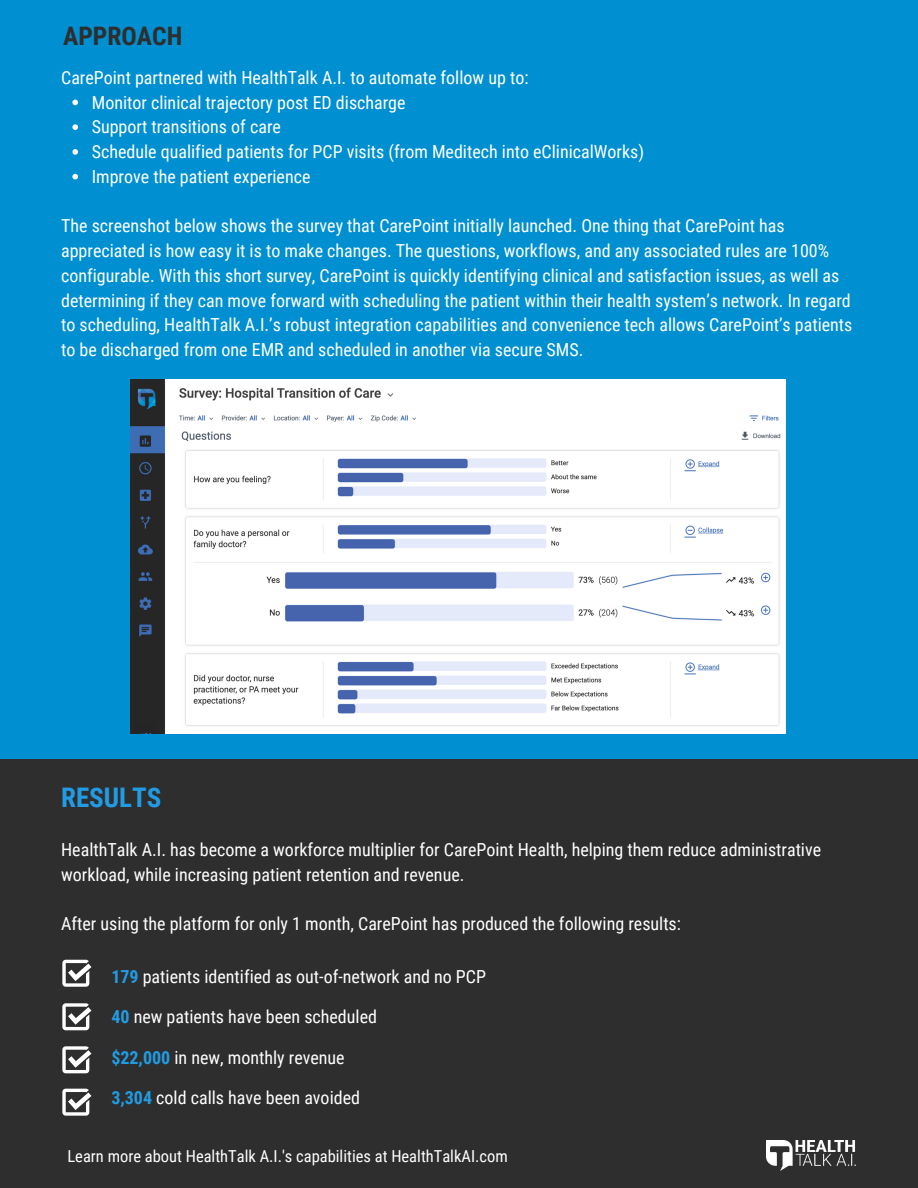
<style>
.page{position:relative;width:918px;height:1188px;background:#fff}
.page>*{position:absolute;margin:0;border:0;box-sizing:border-box;transform-origin:0 0}
.t1{font:700 27px "Roboto Condensed";color:#219ce4}
.t2{font:700 25.5px "Roboto Condensed";color:#2e2e2e}
.t3{font:18px/24.8px "Roboto Condensed";color:#fff}
.t4{font:16.5px "Roboto Condensed";color:#fff}
.s1{font-weight:700;color:#219ce4}
</style>
<div class="page">
<div style="left:0;top:430px;width:918px;height:758px;background:#2e2e2e"></div>
<div style="left:0;top:0;width:918px;height:758px;background:#0090d1"></div>
<svg style="left:62px;top:960px;width:29px;height:27px"></svg>
<img style="left:767px;top:1141px;width:89px;height:30px">
<svg style="left:62px;top:1003px;width:29px;height:27px"></svg>
<svg style="left:62px;top:1089px;width:29px;height:27px"></svg>
<svg style="left:62px;top:1046px;width:29px;height:27px"></svg>
<img style="left:130px;top:379px;width:655px;height:355px">
<img style="left:137px;top:724px;width:18px;height:9px">
<svg style="left:72px;top:100px;width:6px;height:5px"></svg>
<svg style="left:72px;top:124px;width:6px;height:6px"></svg>
<svg style="left:72px;top:149px;width:6px;height:6px"></svg>
<svg style="left:72px;top:174px;width:6px;height:5px"></svg>
<p class="t2" style="left:63px;top:22px;width:121px">APPROACH</p>
<p class="t3" style="left:61px;top:65px;width:469px">CarePoint partnered with HealthTalk A.I. to automate follow up to:</p>
<p class="t3" style="left:92px;top:90px;width:315px">Monitor clinical trajectory post ED discharge</p>
<p class="t3" style="left:92px;top:115px;width:191px">Support transitions of care</p>
<p class="t3" style="left:92px;top:140px;width:554px">Schedule qualified patients for PCP visits (from Meditech into eClinicalWorks)</p>
<p class="t3" style="left:92px;top:164px;width:220px">Improve the patient experience</p>
<p class="t3" style="left:61px;top:214px;width:793px">The screenshot below shows the survey that CarePoint initially launched. One thing that CarePoint has appreciated is how easy it is to make changes. The questions, workflows, and any associated rules are 100% configurable. With this short survey, CarePoint is quickly identifying clinical and satisfaction issues, as well as determining if they can move forward with scheduling the patient within their health system’s network. In regard to scheduling, HealthTalk A.I.’s robust integration capabilities and convenience tech allows CarePoint’s patients to be discharged from one EMR and scheduled in another via secure SMS.</p>
<p class="t1" style="left:61px;top:782px;width:102px">RESULTS</p>
<p class="t3" style="left:61px;top:837px;width:762px">HealthTalk A.I. has become a workforce multiplier for CarePoint Health, helping them reduce administrative workload, while increasing patient retention and revenue.</p>
<p class="t3" style="left:61px;top:912px;width:621px">After using the platform for only 1 month, CarePoint has produced the following results:</p>
<p class="t3" style="left:111px;top:964px;width:376px"><span class="s1">179</span> patients identified as out-of-network and no PCP</p>
<p class="t3" style="left:111px;top:1005px;width:267px"><span class="s1">40</span> new patients have been scheduled</p>
<p class="t3" style="left:111px;top:1045px;width:235px"><span class="s1">$22,000</span> in new, monthly revenue</p>
<p class="t3" style="left:111px;top:1086px;width:250px"><span class="s1">3,304</span> cold calls have been avoided</p>
<p class="t4" style="left:67px;top:1146px;width:442px">Learn more about HealthTalk A.I.'s capabilities at HealthTalkAI.com</p>
</div>
